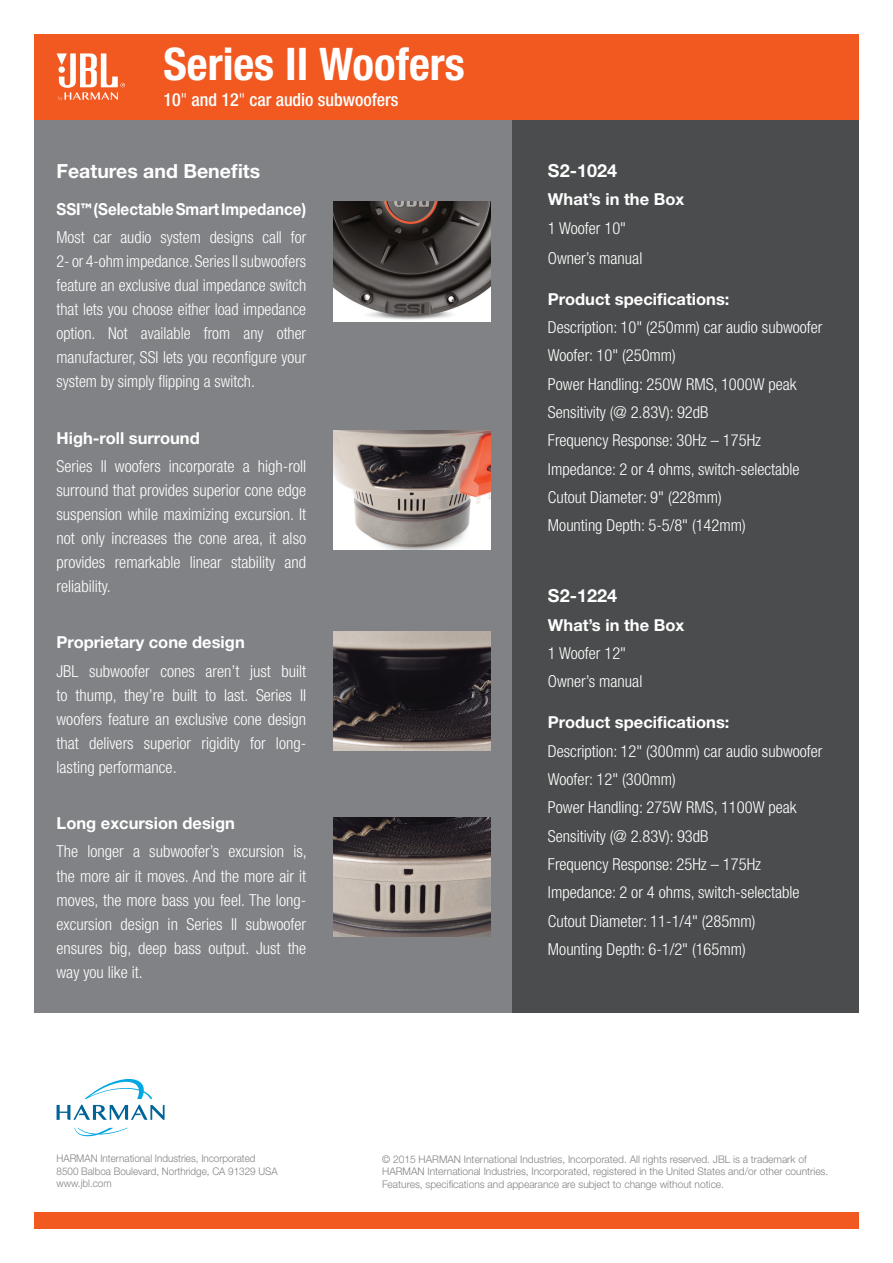
<style>
.page{position:relative;width:893px;height:1263px;background:#fff}
.page>*{position:absolute;margin:0;border:0;box-sizing:border-box;transform-origin:0 0}
.t1{font:700 condensed 45px "Helvetica Neue LT Pro";color:#fff}
.t2{font:700 19.5px "Helvetica Neue LT Pro";color:#fff}
.t3{font:500 condensed 18px "Helvetica Neue LT Pro";color:#fff}
.t4{font:700 18px "Helvetica Neue LT Pro";color:#fff}
.t5{font:300 condensed 16.5px/24px "Helvetica Neue LT Pro";color:#fff}
.t6{font:700 16.5px "Helvetica Neue LT Pro";color:#fff}
.t7{font:300 10.5px/12.6px "Helvetica Neue LT Pro";color:#808285}
.t8{font:300 10.5px/12.6px "Helvetica Neue LT Pro";color:#808285;scale:.94 1}
.s1{font-weight:300}
.s2{font-weight:700;font-stretch:normal}
.s3{font-family:"Nexa";font-weight:700;font-stretch:normal}
</style>
<div class="page">
<div style="left:34px;top:119px;width:479px;height:893px;background:#808285"></div>
<div style="left:513px;top:119px;width:346px;height:893px;background:#4b4c4d"></div>
<div style="left:34px;top:34px;width:825px;height:85px;background:#f15921"></div>
<div style="left:34px;top:1213px;width:825px;height:16px;background:#f15921"></div>
<img style="left:333px;top:431px;width:157px;height:119px">
<img style="left:333px;top:631px;width:157px;height:119px">
<img style="left:333px;top:817px;width:157px;height:119px">
<svg style="left:57px;top:53px;width:68px;height:48px"></svg>
<svg style="left:74px;top:1128px;width:54px;height:9px"></svg>
<svg style="left:57px;top:1079px;width:108px;height:41px"></svg>
<img style="left:333px;top:202px;width:158px;height:119px">
<h1 class="t1" style="left:163px;top:36px;width:303px">Series II Woofers</h1>
<p class="t3" style="left:163px;top:88px;width:237px">10<span class="s1">"</span> and 12<span class="s1">"</span> car audio subwoofers</p>
<p class="t2" style="left:57px;top:159px;width:205px">Features and Benefits</p>
<p class="t5" style="left:57px;top:195px;width:251px;line-height:28.2px"><span class="s2">SSI</span><span class="s3">™</span> <span class="s2">(Selectable Smart Impedance)<br></span>Most car audio system designs call for</p>
<p class="t5" style="left:57px;top:249px;width:251px;text-align:justify">2- or 4-ohm impedance. Series II subwoofers feature an exclusive dual impedance switch that lets you choose either load impedance option. Not available from any other manufacturer, SSI lets you reconfigure your system by simply flipping a switch.</p>
<p class="t6" style="left:57px;top:427px;width:145px">High-roll surround</p>
<p class="t5" style="left:57px;top:454px;width:251px;text-align:justify">Series II woofers incorporate a high-roll surround that provides superior cone edge suspension while maximizing excursion. It not only increases the cone area, it also provides remarkable linear stability and reliability.</p>
<p class="t6" style="left:57px;top:632px;width:190px">Proprietary cone design</p>
<p class="t5" style="left:57px;top:659px;width:251px;text-align:justify">JBL subwoofer cones aren’t just built to thump, they’re built to last. Series II woofers feature an exclusive cone design that delivers superior rigidity for long&shy;lasting performance.</p>
<p class="t6" style="left:57px;top:813px;width:180px">Long excursion design</p>
<p class="t5" style="left:57px;top:839px;width:252px;text-align:justify">The longer a subwoofer’s excursion is, the more air it moves. And the more air it moves, the more bass you feel. The long&shy;excursion design in Series II subwoofer ensures big, deep bass output. Just the way you like it.</p>
<p class="t4" style="left:548px;top:159px;width:71px">S2-1024</p>
<p class="t6" style="left:548px;top:189px;width:138px">What’s in the Box</p>
<p class="t5" style="left:548px;top:213px;width:96px;line-height:30.2px">1 Woofer 10"<br>Owner’s manual</p>
<p class="t6" style="left:548px;top:288px;width:183px">Product specifications:</p>
<p class="t5" style="left:548px;top:313px;width:276px;line-height:28.3px">Description: 10" (250mm) car audio subwoofer Woofer: 10" (250mm)<br>Power Handling: 250W RMS, 1000W peak Sensitivity (@ 2.83V): 92dB<br>Frequency Response: 30Hz – 175Hz Impedance: 2 or 4 ohms, switch-selectable Cutout Diameter: 9" (228mm)<br>Mounting Depth: 5-5/8" (142mm)</p>
<p class="t4" style="left:548px;top:585px;width:71px">S2-1224</p>
<p class="t6" style="left:548px;top:614px;width:138px">What’s in the Box</p>
<p class="t5" style="left:548px;top:639px;width:96px;line-height:28.3px">1 Woofer 12"<br>Owner’s manual</p>
<p class="t6" style="left:548px;top:712px;width:183px">Product specifications:</p>
<p class="t5" style="left:548px;top:736px;width:276px;line-height:28.3px">Description: 12" (300mm) car audio subwoofer Woofer: 12" (300mm)<br>Power Handling: 275W RMS, 1100W peak Sensitivity (@ 2.83V): 93dB<br>Frequency Response: 25Hz – 175Hz Impedance: 2 or 4 ohms, switch-selectable Cutout Diameter: 11-1/4" (285mm)<br>Mounting Depth: 6-1/2" (165mm)</p>
<p class="t8" style="left:57px;top:1152px;width:237px">HARMAN International Industries, Incorporated<br>8500 Balboa Boulevard, Northridge, CA 91329 USA www.jbl.com</p>
<p class="t7" style="left:382px;top:1152px;width:448px">© 2015 HARMAN International Industries, Incorporated. All rights reserved. JBL is a trademark of<br>HARMAN International Industries, Incorporated, registered in the United States and/or other countries.<br>Features, specifications and appearance are subject to change without notice.</p>
</div>
